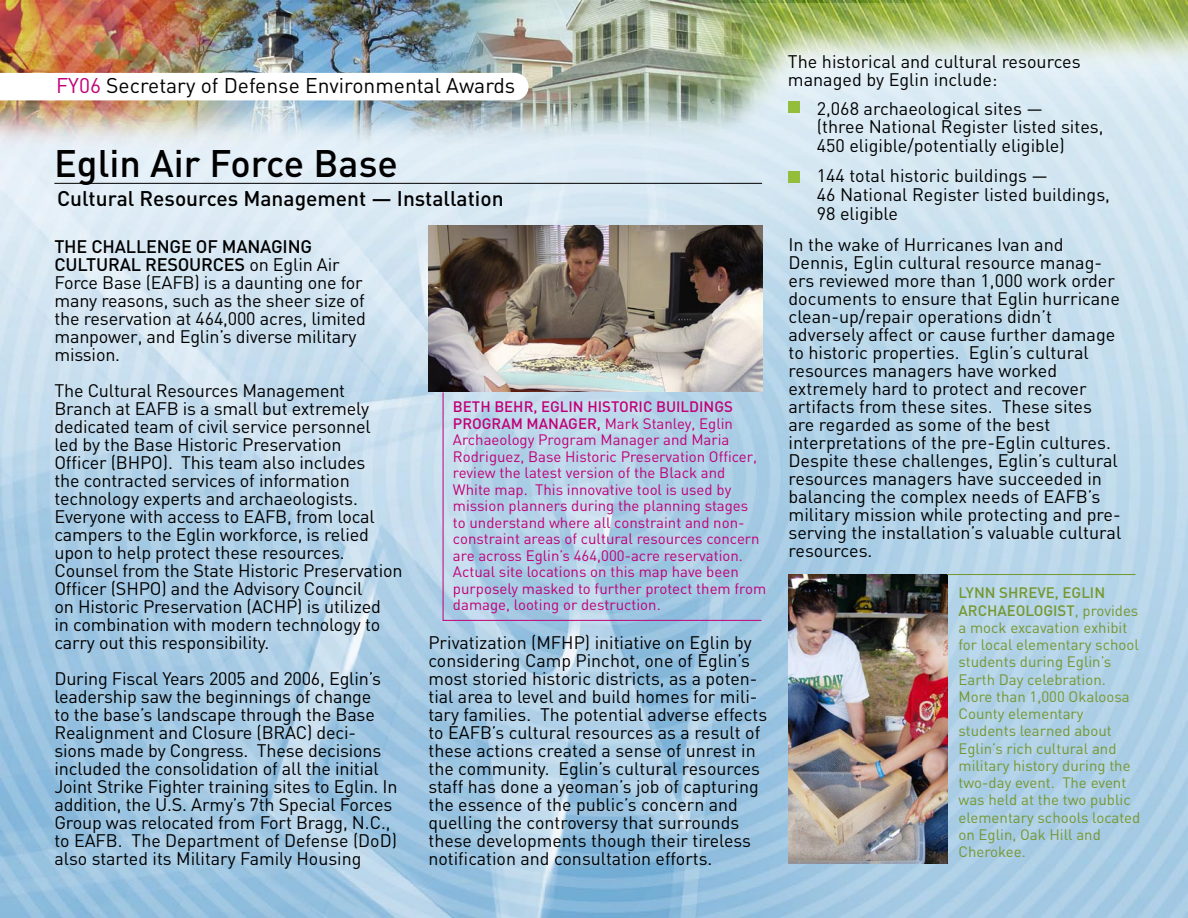
<style>
.page{position:relative;width:1188px;height:918px;background:#fff}
.page>*{position:absolute;margin:0;border:0;box-sizing:border-box;transform-origin:0 0}
.t1{font:500 37.95px "DIN";color:#000}
.t2{font:21px "DIN";color:#000}
.t3{font:500 21px "DIN";color:#000}
.BODY_TEXT_STYLE{font:18px/18px "DIN";letter-spacing:-.01em;color:#000}
.BODY_TEXT_STYLE-2{font:500 18px "DIN";letter-spacing:-.01em;color:#000}
.photo_caption{font:15px/16.5px "DIN";color:#c10077}
.photo_caption-2{font:15px/17.2px "DIN";color:#75972f}
.s1{color:#c10077}
.s2{font-weight:500}
</style>
<div class="page">
<img style="left:0;top:0;width:1188px;height:918px">
<svg style="left:0;top:73px;width:529px;height:27px"></svg>
<hr style="left:54px;top:183px;width:708px;height:1px;background:#000">
<img style="left:789px;top:574px;width:158px;height:290px">
<img style="left:429px;top:225px;width:334px;height:167px">
<svg style="left:443px;top:392px;width:319px;height:229px;background:#b2d0e7"></svg>
<div style="left:788px;top:101px;width:12px;height:12px;background:#93bd3a"></div>
<div style="left:788px;top:171px;width:12px;height:11px;background:#93bd3a"></div>
<hr style="left:947px;top:574px;width:188px;height:1px;background:#75972f">
<p class="t2" style="left:56px;top:74px;width:461px"><span class="s1">FY06</span> Secretary of Defense Environmental Awards</p>
<p class="t1" style="left:54px;top:138px;width:346px">Eglin Air Force Base</p>
<p class="t3" style="left:57px;top:184px;width:448px">Cultural Resources Management — Installation</p>
<p class="BODY_TEXT_STYLE-2" style="left:54px;top:235px;width:259px">THE CHALLENGE OF MANAGING</p>
<p class="BODY_TEXT_STYLE" style="left:54px;top:256px;width:313px"><span class="s2">CULTURAL RESOURCES</span> on Eglin Air Force Base (EAFB) is a daunting one for many reasons, such as the sheer size of the reservation at 464,000 acres, limited manpower, and Eglin’s diverse military mission.</p>
<p class="BODY_TEXT_STYLE" style="left:54px;top:382px;width:350px">The Cultural Resources Management Branch at EAFB is a small but extremely dedicated team of civil service personnel<br>led by the Base Historic Preservation<br>Officer (BHPO). This team also includes<br>the contracted services of information technology experts and archaeologists.<br>Everyone with access to EAFB, from local campers to the Eglin workforce, is relied upon to help protect these resources.<br>Counsel from the State Historic Preservation Officer (SHPO) and the Advisory Council<br>on Historic Preservation (ACHP) is utilized<br>in combination with modern technology to carry out this responsibility.</p>
<p class="BODY_TEXT_STYLE" style="left:54px;top:670px;width:345px">During Fiscal Years 2005 and 2006, Eglin’s leadership saw the beginnings of change<br>to the base’s landscape through the Base Realignment and Closure (BRAC) deci&shy;sions made by Congress. These decisions included the consolidation of all the initial Joint Strike Fighter training sites to Eglin. In addition, the U.S. Army’s 7th Special Forces Group was relocated from Fort Bragg, N.C., to EAFB. The Department of Defense (DoD) also started its Military Family Housing</p>
<p class="photo_caption" style="left:453px;top:399px;width:315px"><span class="s2">BETH BEHR, EGLIN HISTORIC BUILDINGS PROGRAM MANAGER,</span> Mark Stanley, Eglin Archaeology Program Manager and Maria Rodriguez, Base Historic Preservation Officer, review the latest version of the Black and White map. This innovative tool is used by mission planners during the planning stages<br>to understand where all constraint and non&shy;constraint areas of cultural resources concern are across Eglin’s 464,000-acre reservation.<br>Actual site locations on this map have been purposely masked to further protect them from damage, looting or destruction.</p>
<p class="BODY_TEXT_STYLE" style="left:428px;top:633px;width:340px">Privatization (MFHP) initiative on Eglin by considering Camp Pinchot, one of Eglin’s most storied historic districts, as a poten&shy;tial area to level and build homes for mili&shy;tary families. The potential adverse effects to EAFB’s cultural resources as a result of these actions created a sense of unrest in the community. Eglin’s cultural resources staff has done a yeoman’s job of capturing the essence of the public’s concern and quelling the controversy that surrounds these developments though their tireless notification and consultation efforts.</p>
<p class="BODY_TEXT_STYLE" style="left:788px;top:52px;width:294px;line-height:18.8px">The historical and cultural resources managed by Eglin include:</p>
<p class="BODY_TEXT_STYLE" style="left:817px;top:99px;width:228px">2,068 archaeological sites —</p>
<p class="BODY_TEXT_STYLE" style="left:817px;top:118px;width:288px">(three National Register listed sites,</p>
<p class="BODY_TEXT_STYLE" style="left:817px;top:137px;width:250px">450 eligible/potentially eligible)</p>
<p class="BODY_TEXT_STYLE" style="left:817px;top:167px;width:233px">144 total historic buildings —</p>
<p class="BODY_TEXT_STYLE" style="left:817px;top:186px;width:295px;line-height:18.8px">46 National Register listed buildings,<br>98 eligible</p>
<p class="BODY_TEXT_STYLE" style="left:789px;top:236px;width:277px">In the wake of Hurricanes Ivan and</p>
<p class="BODY_TEXT_STYLE" style="left:789px;top:254px;width:333px">Dennis, Eglin cultural resource manag&shy;ers reviewed more than 1,000 work order documents to ensure that Eglin hurricane clean-up/repair operations didn’t</p>
<p class="BODY_TEXT_STYLE" style="left:789px;top:326px;width:328px">adversely affect or cause further damage to historic properties. Eglin’s cultural</p>
<p class="BODY_TEXT_STYLE" style="left:789px;top:362px;width:270px">resources managers have worked</p>
<p class="BODY_TEXT_STYLE" style="left:789px;top:380px;width:305px">extremely hard to protect and recover artifacts from these sites. These sites</p>
<p class="BODY_TEXT_STYLE" style="left:789px;top:416px;width:263px">are regarded as some of the best</p>
<p class="BODY_TEXT_STYLE" style="left:789px;top:434px;width:334px">interpretations of the pre-Eglin cultures.<br>Despite these challenges, Eglin’s cultural resources managers have succeeded in balancing the complex needs of EAFB’s military mission while protecting and pre&shy;serving the installation’s valuable cultural resources.</p>
<p class="photo_caption-2" style="left:958px;top:585px;width:183px"><span class="s2">LYNN SHREVE, EGLIN<br>ARCHAEOLOGIST</span>, provides a mock excavation exhibit for local elementary school students during Eglin’s<br>Earth Day celebration.<br>More than 1,000 Okaloosa<br>County elementary students learned about<br>Eglin’s rich cultural and military history during the two-day event. The event was held at the two public elementary schools located on Eglin, Oak Hill and<br>Cherokee.</p>
</div>
